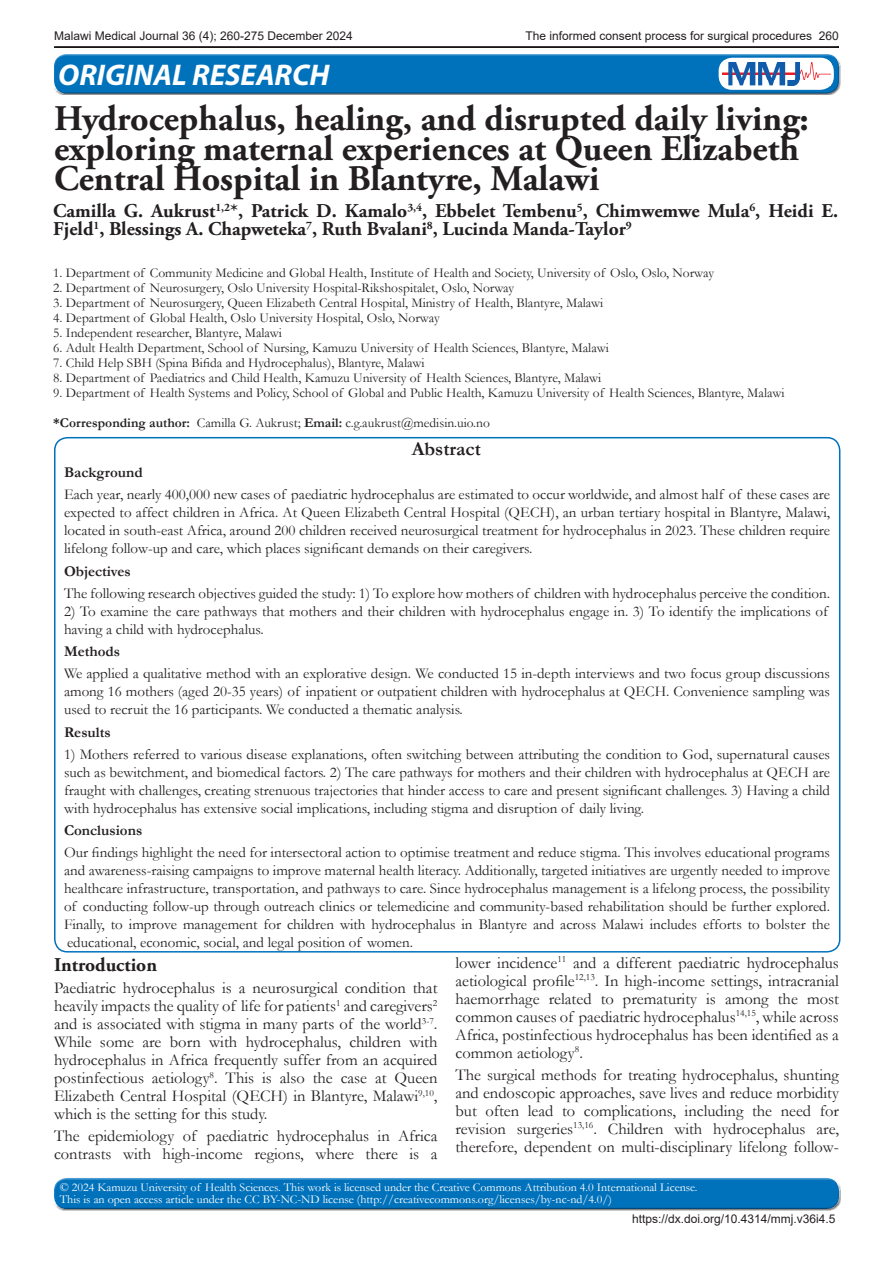
<style>
.page{position:relative;width:893px;height:1263px;background:#fff}
.page>*{position:absolute;margin:0;border:0;box-sizing:border-box;transform-origin:0 0}
.MMJ_Article_heading{font:700 36px "Adobe Garamond Pro";color:#231f20}
.t1{font:italic 700 30px "Myriad Pro";color:#fff}
.MMJ_Author_Name{font:700 19.5px/18px "Adobe Garamond Pro";color:#231f20}
.MMJ_Heading_1{font:700 19.5px "Adobe Garamond Pro";color:#231f20}
.MMJ_Main_Abstract_He{font:700 19.5px "Garamond";color:#231f20}
.MMJ_Body_Text{font:16.5px/18px "Garamond";color:#231f20;text-align:justify}
.MMJ_Body_Text-2{font:15px/18px "Garamond";color:#231f20;text-align:justify}
.MMJ_Body_Text-3{font:700 15px "Garamond";color:#231f20}
.MMJ_Author_Instituti{font:13.5px "Garamond";color:#231f20}
.t2{font:12px/12px "Garamond";color:#fff}
.MMJ_Article_heading-2{font:12px "Arial";color:#231f20}
.s1{font-weight:700}
</style>
<div class="page">
<div style="left:51px;top:43px;width:792px;height:6px;background:#231f20;opacity:.75"></div>
<div style="left:52px;top:1176px;width:789px;height:30px;background:#fff;opacity:.75"></div>
<div style="left:52px;top:1181px;width:789px;height:29px;background:#0072bc"></div>
<div style="left:52px;top:52px;width:789px;height:39px;background:#fff;opacity:.75"></div>
<div style="left:52px;top:58px;width:789px;height:37px;background:#231f20;opacity:.75"></div>
<div style="left:719px;top:58px;width:115px;height:32px;background:#fff;border-radius:13px"></div>
<img style="left:722px;top:62px;width:108px;height:23px">
<p class="MMJ_Article_heading-2" style="left:54px;top:28px;width:300px">Malawi Medical Journal 36 (4); 260-275 December 2024</p>
<p class="MMJ_Article_heading-2" style="left:525px;top:28px;width:315px">The informed consent process for surgical procedures 260</p>
<h2 class="t1" style="left:58px;top:55px;width:273px">ORIGINAL RESEARCH</h2>
<p class="MMJ_Article_heading" style="left:54px;top:98px;width:756px">Hydrocephalus, healing, and disrupted daily living:</p>
<p class="MMJ_Article_heading" style="left:54px;top:128px;width:746px">exploring maternal experiences at Queen Elizabeth</p>
<p class="MMJ_Article_heading" style="left:54px;top:158px;width:547px">Central Hospital in Blantyre, Malawi</p>
<p class="MMJ_Author_Name" style="left:53px;top:202px;width:786px">Camilla G. Aukrust<sup>1,2</sup>*, Patrick D. Kamalo<sup>3,4</sup>, Ebbelet Tembenu<sup>5</sup>, Chimwemwe Mula<sup>6</sup>, Heidi E.<br>Fjeld<sup>1</sup>, Blessings A. Chapweteka<sup>7</sup>, Ruth Bvalani<sup>8</sup>, Lucinda Manda-Taylor<sup>9</sup></p>
<p class="MMJ_Author_Instituti" style="left:53px;top:264px;width:662px">1. Department of Community Medicine and Global Health, Institute of Health and Society, University of Oslo, Oslo, Norway</p>
<p class="MMJ_Author_Instituti" style="left:53px;top:279px;width:462px">2. Department of Neurosurgery, Oslo University Hospital-Rikshospitalet, Oslo, Norway</p>
<p class="MMJ_Author_Instituti" style="left:53px;top:294px;width:552px">3. Department of Neurosurgery, Queen Elizabeth Central Hospital, Ministry of Health, Blantyre, Malawi</p>
<p class="MMJ_Author_Instituti" style="left:53px;top:309px;width:388px">4. Department of Global Health, Oslo University Hospital, Oslo, Norway</p>
<p class="MMJ_Author_Instituti" style="left:53px;top:324px;width:230px">5. Independent researcher, Blantyre, Malawi</p>
<p class="MMJ_Author_Instituti" style="left:53px;top:339px;width:557px">6. Adult Health Department, School of Nursing, Kamuzu University of Health Sciences, Blantyre, Malawi</p>
<p class="MMJ_Author_Instituti" style="left:53px;top:354px;width:373px">7. Child Help SBH (Spina Bifida and Hydrocephalus), Blantyre, Malawi</p>
<p class="MMJ_Author_Instituti" style="left:53px;top:369px;width:550px">8. Department of Paediatrics and Child Health, Kamuzu University of Health Sciences, Blantyre, Malawi</p>
<p class="MMJ_Author_Instituti" style="left:53px;top:384px;width:733px">9. Department of Health Systems and Policy, School of Global and Public Health, Kamuzu University of Health Sciences, Blantyre, Malawi</p>
<p class="MMJ_Author_Instituti" style="left:53px;top:414px;width:438px"><span class="s1">*Corresponding author:</span> Camilla G. Aukrust; <span class="s1">Email:</span> c.g.aukrust@medisin.uio.no</p>
<p class="MMJ_Main_Abstract_He" style="left:412px;top:435px;width:71px">Abstract</p>
<p class="MMJ_Body_Text-3" style="left:64px;top:462px;width:80px">Background</p>
<p class="MMJ_Body_Text-2" style="left:64px;top:485px;width:768px">Each year, nearly 400,000 new cases of paediatric hydrocephalus are estimated to occur worldwide, and almost half of these cases are expected to affect children in Africa. At Queen Elizabeth Central Hospital (QECH), an urban tertiary hospital in Blantyre, Malawi, located in south-east Africa, around 200 children received neurosurgical treatment for hydrocephalus in 2023. These children require lifelong follow-up and care, which places significant demands on their caregivers.</p>
<p class="MMJ_Body_Text-3" style="left:64px;top:561px;width:68px">Objectives</p>
<p class="MMJ_Body_Text-2" style="left:64px;top:584px;width:768px">The following research objectives guided the study: 1) To explore how mothers of children with hydrocephalus perceive the condition.</p>
<p class="MMJ_Body_Text-2" style="left:64px;top:602px;width:766px">2) To examine the care pathways that mothers and their children with hydrocephalus engage in. 3) To identify the implications of having a child with hydrocephalus.</p>
<p class="MMJ_Body_Text-3" style="left:64px;top:641px;width:58px">Methods</p>
<p class="MMJ_Body_Text-2" style="left:64px;top:664px;width:768px">We applied a qualitative method with an explorative design. We conducted 15 in-depth interviews and two focus group discussions among 16 mothers (aged 20-35 years) of inpatient or outpatient children with hydrocephalus at QECH. Convenience sampling was used to recruit the 16 participants. We conducted a thematic analysis.</p>
<p class="MMJ_Body_Text-3" style="left:64px;top:722px;width:48px">Results</p>
<p class="MMJ_Body_Text-2" style="left:64px;top:745px;width:768px">1) Mothers referred to various disease explanations, often switching between attributing the condition to God, supernatural causes such as bewitchment, and biomedical factors. 2) The care pathways for mothers and their children with hydrocephalus at QECH are fraught with challenges, creating strenuous trajectories that hinder access to care and present significant challenges. 3) Having a child with hydrocephalus has extensive social implications, including stigma and disruption of daily living.</p>
<p class="MMJ_Body_Text-3" style="left:64px;top:820px;width:80px">Conclusions</p>
<p class="MMJ_Body_Text-2" style="left:64px;top:843px;width:768px">Our findings highlight the need for intersectoral action to optimise treatment and reduce stigma. This involves educational programs and awareness-raising campaigns to improve maternal health literacy. Additionally, targeted initiatives are urgently needed to improve healthcare infrastructure, transportation, and pathways to care. Since hydrocephalus management is a lifelong process, the possibility of conducting follow-up through outreach clinics or telemedicine and community-based rehabilitation should be further explored.<br>Finally, to improve management for children with hydrocephalus in Blantyre and across Malawi includes efforts to bolster the educational, economic, social, and legal position of women.</p>
<p class="MMJ_Heading_1" style="left:54px;top:953px;width:105px">Introduction</p>
<p class="MMJ_Body_Text" style="left:54px;top:978px;width:385px">Paediatric hydrocephalus is a neurosurgical condition that heavily impacts the quality of life for patients<sup>1</sup> and caregivers<sup>2 </sup>and is associated with stigma in many parts of the world<sup>3-7</sup>.<br>While some are born with hydrocephalus, children with hydrocephalus in Africa frequently suffer from an acquired postinfectious aetiology<sup>8</sup>. This is also the case at Queen Elizabeth Central Hospital (QECH) in Blantyre, Malawi<sup>9,10</sup>, which is the setting for this study.</p>
<p class="MMJ_Body_Text" style="left:54px;top:1127px;width:385px">The epidemiology of paediatric hydrocephalus in Africa contrasts with high-income regions, where there is a</p>
<p class="MMJ_Body_Text" style="left:455px;top:953px;width:385px">lower incidence<sup>11</sup> and a different paediatric hydrocephalus aetiological profile<sup>12,13</sup>. In high-income settings, intracranial haemorrhage related to prematurity is among the most common causes of paediatric hydrocephalus<sup>14,15</sup>, while across Africa, postinfectious hydrocephalus has been identified as a common aetiology<sup>8</sup>.</p>
<p class="MMJ_Body_Text" style="left:455px;top:1065px;width:385px">The surgical methods for treating hydrocephalus, shunting and endoscopic approaches, save lives and reduce morbidity but often lead to complications, including the need for revision surgeries<sup>13,16</sup>. Children with hydrocephalus are, therefore, dependent on multi-disciplinary lifelong follow-</p>
<p class="t2" style="left:60px;top:1181px;width:639px">© 2024 Kamuzu University of Health Sciences. This work is licensed under the Creative Commons Attribution 4.0 International License.<br>This is an open access article under the CC BY-NC-ND license (http://creativecommons.org/licenses/by-nc-nd/4.0/)</p>
<p class="MMJ_Article_heading-2" style="left:632px;top:1210px;width:205px">https://dx.doi.org/10.4314/mmj.v36i4.5</p>
</div>
